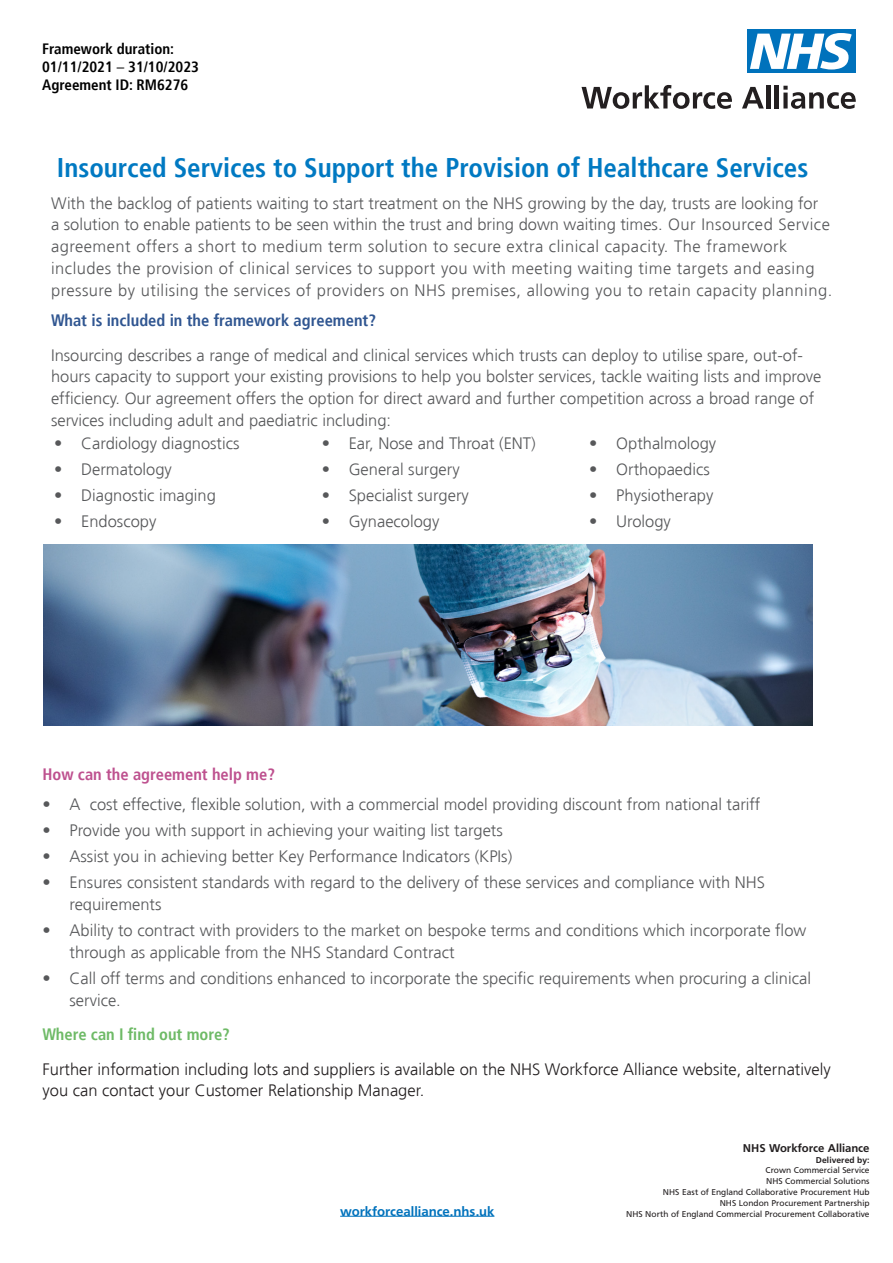
<style>
.page{position:relative;width:893px;height:1263px;background:#fff}
.page>*{position:absolute;margin:0;border:0;box-sizing:border-box;transform-origin:0 0}
.t1{font:700 condensed 27px "Frutiger";color:#0079c2}
.t2{font:300 16.5px/21.8px "Frutiger";color:#57585a}
.t3{font:300 16.5px/21.8px "Frutiger";letter-spacing:.03em;color:#57585a}
.t4{font:300 16.5px/21.8px "Frutiger";color:#231f20}
.t5{font:700 condensed 16.5px "Frutiger";color:#305691}
.t6{font:700 condensed 16.5px "Frutiger";color:#be518f}
.t7{font:700 condensed 16.5px "Frutiger";color:#6eba66}
.t8{font:700 condensed 15px "Frutiger";color:#000}
.t9{font:700 13.8px "Frutiger";letter-spacing:-.005em;color:#0072bc}
.t10{font:700 11.85px "Frutiger";letter-spacing:-.005em;color:#231f20}
.t11{font:8.85px/10.8px "Frutiger";letter-spacing:.005em;color:#231f20;text-align:right}
.s1{font-weight:300;font-stretch:normal}
.s2{font-weight:700}
</style>
<div class="page">
<div style="left:747px;top:29px;width:109px;height:44px;background:#0072bc"></div>
<svg style="left:750px;top:33px;width:102px;height:37px"></svg>
<svg style="left:581px;top:85px;width:151px;height:24px"></svg>
<svg style="left:742px;top:87px;width:22px;height:21px"></svg>
<hr style="left:766px;top:85px;width:4px;height:23px;background:#231f20">
<hr style="left:775px;top:85px;width:4px;height:23px;background:#231f20">
<svg style="left:783px;top:86px;width:73px;height:23px"></svg>
<hr style="left:340px;top:1216px;width:154px;height:1px;background:#0072bc">
<img style="left:44px;top:544px;width:768px;height:181px">
<p class="t8" style="left:42px;top:40px;width:133px">Framework duration:</p>
<p class="t8" style="left:42px;top:58px;width:158px">01/11/2021 <span class="s1">–</span> 31/10/2023</p>
<p class="t8" style="left:42px;top:76px;width:148px">Agreement ID: RM6276</p>
<p class="t1" style="left:57px;top:151px;width:753px">Insourced Services to Support the Provision of Healthcare Services</p>
<p class="t3" style="left:51px;top:192px;width:783px">With the backlog of patients waiting to start treatment on the NHS growing by the day, trusts are looking for<br>a solution to enable patients to be seen within the trust and bring down waiting times. Our Insourced Service agreement offers a short to medium term solution to secure extra clinical capacity. The framework includes the provision of clinical services to support you with meeting waiting time targets and easing pressure by utilising the services of providers on NHS premises, allowing you to retain capacity planning.</p>
<p class="t5" style="left:51px;top:310px;width:326px">What is included in the framework agreement?</p>
<p class="t2" style="left:51px;top:344px;width:772px">Insourcing describes a range of medical and clinical services which trusts can deploy to utilise spare, out-of&shy;hours capacity to support your existing provisions to help you bolster services, tackle waiting lists and improve efficiency. Our agreement offers the option for direct award and further competition across a broad range of services including adult and paediatric including:</p>
<p class="t2" style="left:54px;top:433px;width:187px">• Cardiology diagnostics</p>
<p class="t2" style="left:54px;top:459px;width:119px">• Dermatology</p>
<p class="t2" style="left:54px;top:485px;width:163px">• Diagnostic imaging</p>
<p class="t2" style="left:54px;top:511px;width:104px">• Endoscopy</p>
<p class="t2" style="left:322px;top:433px;width:216px">• Ear, Nose and Throat (ENT)</p>
<p class="t2" style="left:322px;top:459px;width:139px">• General surgery</p>
<p class="t2" style="left:322px;top:485px;width:149px">• Specialist surgery</p>
<p class="t2" style="left:322px;top:511px;width:119px">• Gynaecology</p>
<p class="t2" style="left:589px;top:433px;width:128px">• Opthalmology</p>
<p class="t2" style="left:589px;top:459px;width:122px">• Orthopaedics</p>
<p class="t2" style="left:589px;top:485px;width:126px">• Physiotherapy</p>
<p class="t2" style="left:589px;top:511px;width:83px">• Urology</p>
<p class="t6" style="left:43px;top:764px;width:234px">How can the agreement help me?</p>
<p class="t2" style="left:43px;top:794px;width:719px">• A cost effective, flexible solution, with a commercial model providing discount from national tariff</p>
<p class="t2" style="left:43px;top:820px;width:462px">• Provide you with support in achieving your waiting list targets</p>
<p class="t2" style="left:43px;top:846px;width:471px">• Assist you in achieving better Key Performance Indicators (KPIs)</p>
<p class="t2" style="left:70px;top:872px;width:697px;text-indent:-27px">• Ensures consistent standards with regard to the delivery of these services and compliance with NHS requirements</p>
<p class="t2" style="left:70px;top:920px;width:738px;text-indent:-27px">• Ability to contract with providers to the market on bespoke terms and conditions which incorporate flow through as applicable from the NHS Standard Contract</p>
<p class="t2" style="left:70px;top:967px;width:743px;text-indent:-27px">• Call off terms and conditions enhanced to incorporate the specific requirements when procuring a clinical service.</p>
<p class="t7" style="left:43px;top:1024px;width:189px">Where can I find out more?</p>
<p class="t4" style="left:43px;top:1058px;width:790px">Further information including lots and suppliers is available on the NHS Workforce Alliance website, alternatively you can contact your Customer Relationship Manager.</p>
<p class="t10" style="left:743px;top:1141px;width:128px">NHS Workforce Alliance</p>
<p class="t11" style="left:663px;top:1154px;width:208px"><span class="s2">Delivered by:<br></span>Crown Commercial Service<br>NHS Commercial Solutions<br>NHS East of England Collaborative Procurement Hub<br>NHS London Procurement Partnership</p>
<p class="t9" style="left:340px;top:1203px;width:156px">workforcealliance.nhs.uk</p>
<p class="t11" style="left:626px;top:1208px;width:245px">NHS North of England Commercial Procurement Collaborative</p>
</div>
